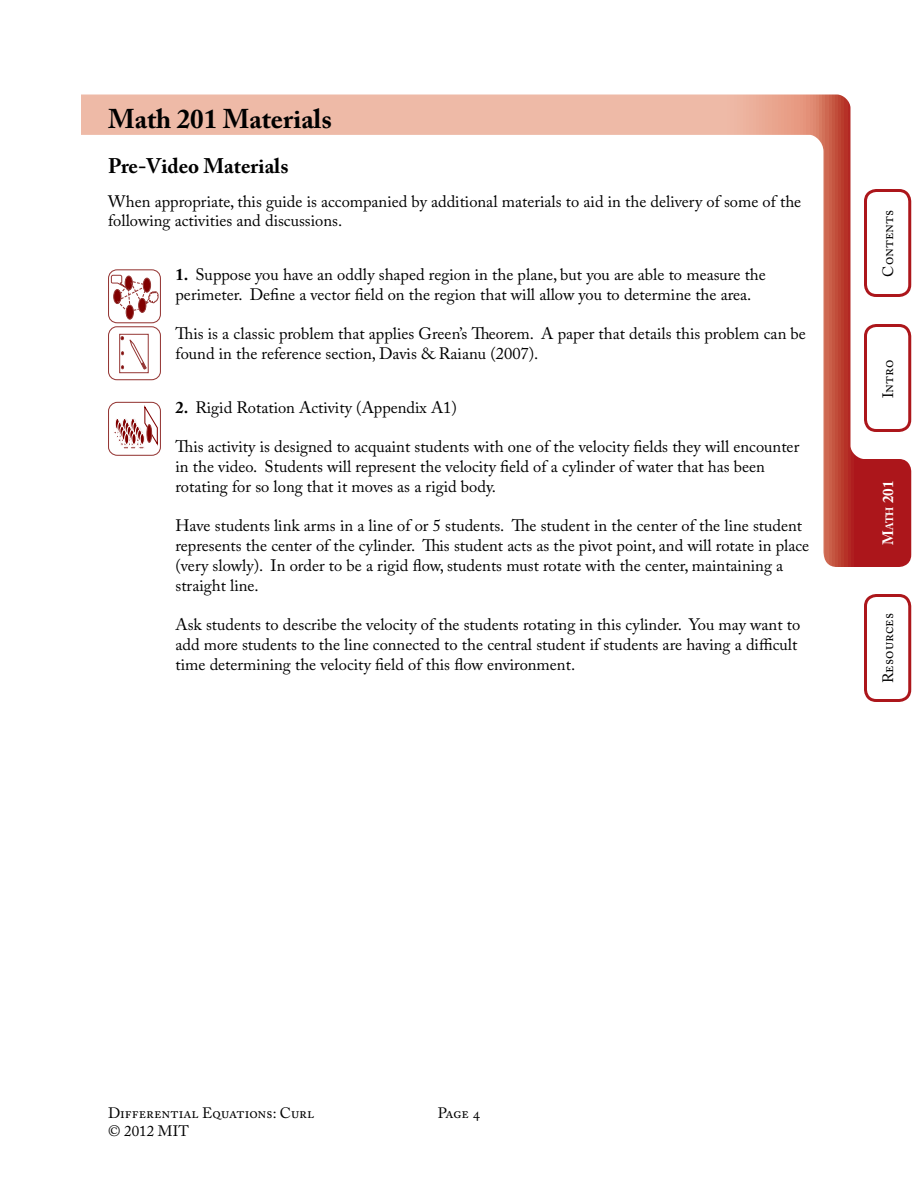
<style>
.page{position:relative;width:918px;height:1188px;background:#fff}
.page>*{position:absolute;margin:0;border:0;box-sizing:border-box;transform-origin:0 0}
.t1{font:700 27px "Adobe Caslon Pro";color:#000}
.t2{font:700 21px "Adobe Caslon Pro";color:#000}
.t3{font:16.5px/19.8px "Adobe Caslon Pro";color:#000}
.t4{font:15px "Adobe Caslon Pro";color:#000}
.t5{font:700 15px "Adobe Caslon Pro";color:#fff}
.s1{font-weight:700}
.s2{font-size:10.5px}
</style>
<div class="page">
<div style="left:864px;top:324px;width:47px;height:108px;border:3px solid #ac161b;border-radius:11px"></div>
<div style="left:864px;top:459px;width:47px;height:108px;border:3px solid #ac161b;border-radius:11px"></div>
<svg style="left:81px;top:94px;width:807px;height:473px"></svg>
<div style="left:126px;top:305px;width:7px;height:14px;background:#800000;border-radius:50%"></div>
<div style="left:126px;top:305px;width:8px;height:14px;border:1px solid #953735;border-radius:50%"></div>
<div style="left:138px;top:298px;width:8px;height:15px;border:1px solid #953735;border-radius:50%"></div>
<svg style="left:111px;top:275px;width:48px;height:37px"></svg>
<div style="left:119px;top:334px;width:29px;height:39px;border:1px solid #953735"></div>
<svg style="left:121px;top:336px;width:26px;height:34px"></svg>
<div style="left:108px;top:402px;width:53px;height:54px;background:#fff;border:1px solid #953735;border-radius:9px"></div>
<svg style="left:113px;top:403px;width:45px;height:46px"></svg>
<div style="left:147px;top:425px;width:5px;height:17px;background:#800000;border-radius:50%"></div>
<div style="left:147px;top:424px;width:5px;height:19px;border:1px solid #953735;border-radius:50%"></div>
<div style="left:864px;top:189px;width:47px;height:108px;border:3px solid #ac161b;border-radius:11px"></div>
<div style="left:864px;top:594px;width:47px;height:108px;border:3px solid #ac161b;border-radius:11px"></div>
<div style="left:866px;top:460px;width:44px;height:105px;background:#ac161b;border-radius:11px"></div>
<p class="t1" style="left:108px;top:103px;width:225px">Math 201 Materials</p>
<h3 class="t2" style="left:108px;top:154px;width:182px">Pre-Video Materials</h3>
<p class="t3" style="left:108px;top:191px;width:695px">When appropriate, this guide is accompanied by additional materials to aid in the delivery of some of the following activities and discussions.</p>
<p class="t3" style="left:176px;top:264px;width:592px"><span class="s1">1.</span> Suppose you have an oddly shaped region in the plane, but you are able to measure the perimeter. Define a vector field on the region that will allow you to determine the area.</p>
<p class="t3" style="left:176px;top:324px;width:632px">This is a classic problem that applies Green’s Theorem. A paper that details this problem can be found in the reference section, Davis &amp; Raianu (2007).</p>
<p class="t3" style="left:176px;top:397px;width:283px"><span class="s1">2.</span> Rigid Rotation Activity (Appendix A1)</p>
<p class="t3" style="left:176px;top:437px;width:625px">This activity is designed to acquaint students with one of the velocity fields they will encounter in the video. Students will represent the velocity field of a cylinder of water that has been rotating for so long that it moves as a rigid body.</p>
<p class="t3" style="left:176px;top:516px;width:635px">Have students link arms in a line of or 5 students. The student in the center of the line student represents the center of the cylinder. This student acts as the pivot point, and will rotate in place (very slowly). In order to be a rigid flow, students must rotate with the center, maintaining a straight line.</p>
<p class="t3" style="left:176px;top:615px;width:626px">Ask students to describe the velocity of the students rotating in this cylinder. You may want to add more students to the line connected to the central student if students are having a difficult time determining the velocity field of this flow environment.</p>
<p class="t4" style="left:879px;top:277px;width:69px;rotate:-90deg">Contents</p>
<p class="t4" style="left:879px;top:398px;width:40px;rotate:-90deg">Intro</p>
<p class="t5" style="left:879px;top:545px;width:66px;rotate:-90deg">M<span class="s2">ATH</span> 201</p>
<p class="t4" style="left:879px;top:683px;width:71px;rotate:-90deg">Resources</p>
<p class="t4" style="left:108px;top:1104px;width:208px">Differential Equations: Curl</p>
<p class="t4" style="left:438px;top:1104px;width:44px">Page 4</p>
<p class="t4" style="left:108px;top:1122px;width:82px">© 2012 MIT</p>
</div>
